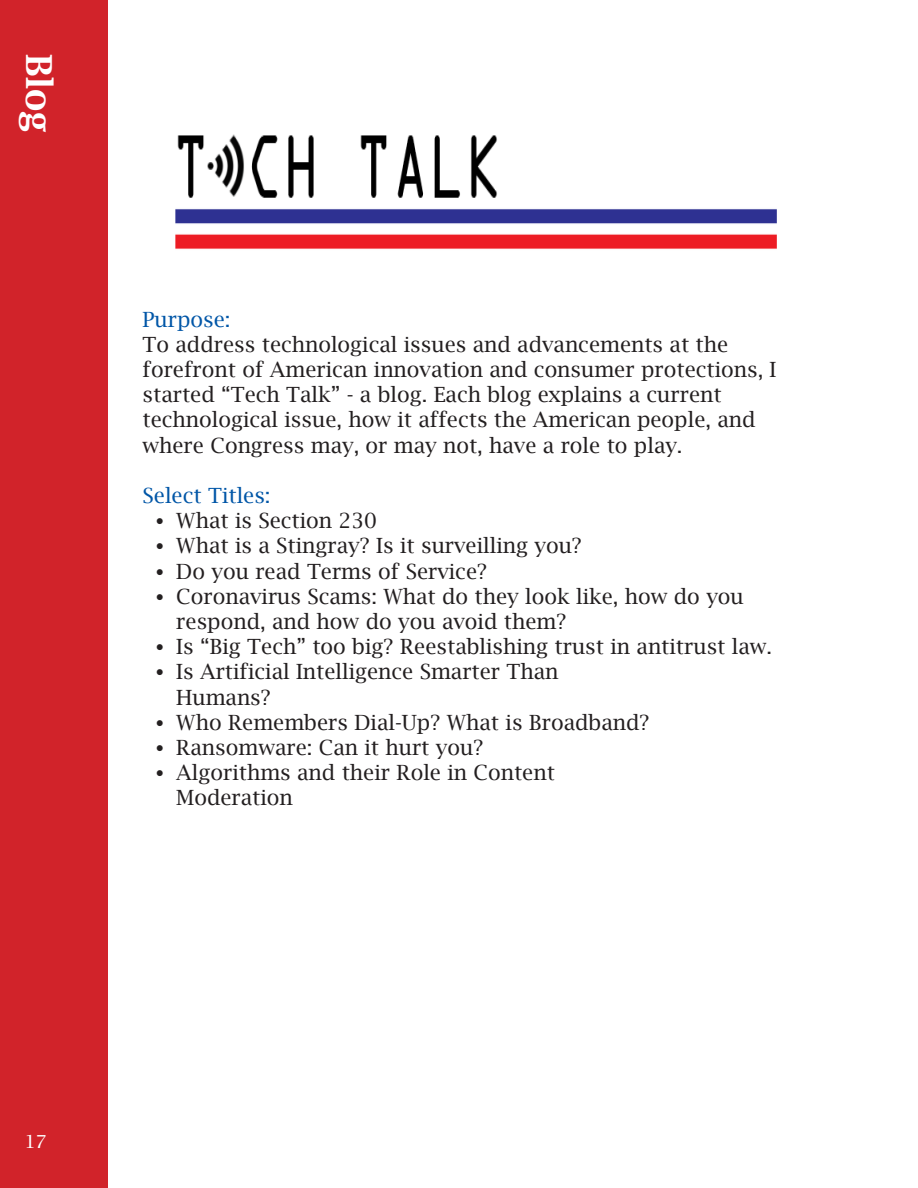
<style>
.page{position:relative;width:918px;height:1188px;background:#fff}
.page>*{position:absolute;margin:0;border:0;box-sizing:border-box;transform-origin:0 0}
.t1{font:600 36px "Lucida Bright";color:#fff}
.t2{font:21px/25.2px "Lucida Bright";color:#231f20}
.t3{font:21px "Lucida Bright";color:#0156a7}
.t4{font:18px "Lucida Bright";color:#fff}
.s1{color:#0156a7}
.s2{font-family:"Garamond";font-weight:700}
</style>
<div class="page">
<div style="left:0;top:0;width:108px;height:1188px;background:#d1232a"></div>
<img style="left:175px;top:134px;width:602px;height:115px">
<p class="t1" style="left:60px;top:54px;width:80px;rotate:90deg">Blog</p>
<p class="t2" style="left:143px;top:307px;width:635px"><span class="s1">Purpose:<br></span>To address technological issues and advancements at the forefront of American innovation and consumer protections, I started “Tech Talk” - a blog. Each blog explains a current technological issue, how it affects the American people, and where Congress may, or may not, have a role to play.</p>
<p class="t3" style="left:143px;top:484px;width:129px">Select Titles:</p>
<p class="t2" style="left:156px;top:508px;width:222px"><span class="s2">•</span> What is Section 230</p>
<p class="t2" style="left:156px;top:533px;width:427px"><span class="s2">•</span> What is a Stingray? Is it surveilling you?</p>
<p class="t2" style="left:156px;top:559px;width:333px"><span class="s2">•</span> Do you read Terms of Service?</p>
<p class="t2" style="left:176px;top:584px;width:569px;text-indent:-20px"><span class="s2">•</span> Coronavirus Scams: What do they look like, how do you respond, and how do you avoid them?</p>
<p class="t2" style="left:156px;top:634px;width:618px"><span class="s2">•</span> Is “Big Tech” too big? Reestablishing trust in antitrust law.</p>
<p class="t2" style="left:176px;top:659px;width:384px;text-indent:-20px"><span class="s2">•</span> Is Artificial Intelligence Smarter Than<br>Humans?</p>
<p class="t2" style="left:156px;top:710px;width:495px"><span class="s2">•</span> Who Remembers Dial-Up? What is Broadband?</p>
<p class="t2" style="left:156px;top:735px;width:329px"><span class="s2">•</span> Ransomware: Can it hurt you?</p>
<p class="t2" style="left:176px;top:760px;width:380px;text-indent:-20px"><span class="s2">•</span> Algorithms and their Role in Content<br>Moderation</p>
<p class="t4" style="left:25px;top:1131px;width:23px">17</p>
</div>
